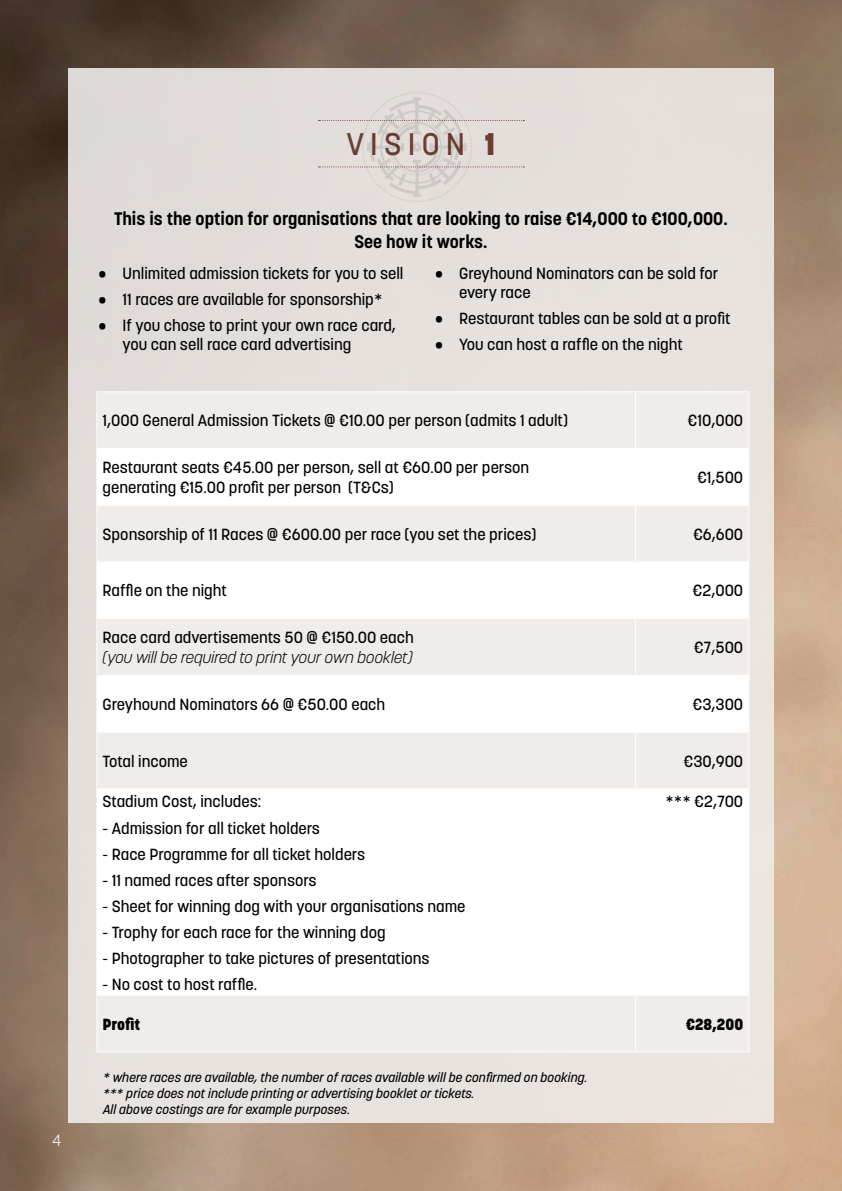
<style>
.page{position:relative;width:842px;height:1191px;background:#fff}
.page>*{position:absolute;margin:0;border:0;box-sizing:border-box;transform-origin:0 0}
.t1{font:500 31px "Korolev";letter-spacing:.2em;color:#6b3e33}
.t2{font:700 18px/23.2px "Korolev";color:#000;text-align:center}
.t3{font:500 16px/19.2px "Korolev";color:#000}
.t4{font:italic 300 16px "Korolev";color:#000}
.t5{font:800 16px "Korolev";color:#000}
.t6{font:300 16px "Korolev";color:#fff}
.t7{font:italic 500 13px/16px "Korolev";color:#000}
.s1{font-weight:800}
</style>
<div class="page">
<img style="left:0;top:0;width:842px;height:1191px">
<div style="left:68px;top:68px;width:706px;height:1055px;background:#e5e0dc"></div>
<svg style="left:319px;top:120px;width:205px;height:1px"></svg>
<svg style="left:319px;top:166px;width:205px;height:1px"></svg>
<img style="left:357px;top:92px;width:121px;height:110px">
<div style="left:97px;top:392px;width:651px;height:659px;background:#efecea"></div>
<svg style="left:97px;top:449px;width:651px;height:545px;fill:#fff"></svg>
<hr style="left:96px;top:391px;width:539px;height:1px;background:#fff">
<hr style="left:96px;top:392px;width:1px;height:56px;background:#fff">
<hr style="left:635px;top:391px;width:114px;height:1px;background:#fff">
<hr style="left:635px;top:392px;width:1px;height:56px;background:#fff">
<hr style="left:748px;top:392px;width:1px;height:56px;background:#fff">
<hr style="left:96px;top:448px;width:539px;height:1px;background:#fff">
<hr style="left:96px;top:449px;width:1px;height:56px;background:#fff">
<hr style="left:635px;top:448px;width:114px;height:1px;background:#fff">
<hr style="left:635px;top:449px;width:1px;height:56px;background:#fff">
<hr style="left:748px;top:449px;width:1px;height:56px;background:#fff">
<hr style="left:96px;top:505px;width:539px;height:1px;background:#fff">
<hr style="left:96px;top:506px;width:1px;height:55px;background:#fff">
<hr style="left:635px;top:505px;width:114px;height:1px;background:#fff">
<hr style="left:635px;top:506px;width:1px;height:55px;background:#fff">
<hr style="left:748px;top:506px;width:1px;height:55px;background:#fff">
<hr style="left:96px;top:561px;width:539px;height:1px;background:#fff">
<hr style="left:96px;top:562px;width:1px;height:56px;background:#fff">
<hr style="left:635px;top:561px;width:114px;height:1px;background:#fff">
<hr style="left:635px;top:562px;width:1px;height:56px;background:#fff">
<hr style="left:748px;top:562px;width:1px;height:56px;background:#fff">
<hr style="left:96px;top:618px;width:539px;height:1px;background:#fff">
<hr style="left:96px;top:619px;width:1px;height:56px;background:#fff">
<hr style="left:635px;top:618px;width:114px;height:1px;background:#fff">
<hr style="left:635px;top:619px;width:1px;height:56px;background:#fff">
<hr style="left:748px;top:619px;width:1px;height:56px;background:#fff">
<hr style="left:96px;top:675px;width:539px;height:1px;background:#fff">
<hr style="left:96px;top:676px;width:1px;height:55px;background:#fff">
<hr style="left:635px;top:675px;width:114px;height:1px;background:#fff">
<hr style="left:635px;top:676px;width:1px;height:55px;background:#fff">
<hr style="left:748px;top:676px;width:1px;height:55px;background:#fff">
<hr style="left:96px;top:731px;width:539px;height:1px;background:#fff">
<hr style="left:96px;top:732px;width:1px;height:56px;background:#fff">
<hr style="left:635px;top:731px;width:114px;height:1px;background:#fff">
<hr style="left:635px;top:732px;width:1px;height:56px;background:#fff">
<hr style="left:748px;top:732px;width:1px;height:56px;background:#fff">
<hr style="left:96px;top:788px;width:539px;height:1px;background:#fff">
<hr style="left:96px;top:789px;width:1px;height:205px;background:#fff">
<hr style="left:635px;top:788px;width:114px;height:1px;background:#fff">
<hr style="left:635px;top:789px;width:1px;height:205px;background:#fff">
<hr style="left:748px;top:789px;width:1px;height:205px;background:#fff">
<hr style="left:96px;top:994px;width:539px;height:1px;background:#fff">
<hr style="left:96px;top:995px;width:1px;height:56px;background:#fff">
<hr style="left:635px;top:994px;width:114px;height:1px;background:#fff">
<hr style="left:635px;top:995px;width:1px;height:56px;background:#fff">
<hr style="left:748px;top:995px;width:1px;height:56px;background:#fff">
<hr style="left:96px;top:1051px;width:539px;height:1px;background:#fff">
<hr style="left:635px;top:1051px;width:114px;height:1px;background:#fff">
<p class="t6" style="left:52px;top:1130px;width:11px">4</p>
<h1 class="t1" style="left:347px;top:125px;width:150px">VISION <span class="s1">1</span></h1>
<p class="t2" style="left:114px;top:207px;width:615px">This is the option for organisations that are looking to raise €14,000 to €100,000.<br>See how it works.</p>
<p class="t3" style="left:99px;top:263px;width:307px">• Unlimited admission tickets for you to sell</p>
<p class="t3" style="left:99px;top:290px;width:285px">• 11 races are available for sponsorship*</p>
<p class="t3" style="left:123px;top:316px;width:275px;text-indent:-24px">• If you chose to print your own race card, you can sell race card advertising</p>
<p class="t3" style="left:459px;top:263px;width:261px;text-indent:-24px">• Greyhound Nominators can be sold for every race</p>
<p class="t3" style="left:435px;top:309px;width:297px">• Restaurant tables can be sold at a profit</p>
<p class="t3" style="left:435px;top:335px;width:249px">• You can host a raffle on the night</p>
<p class="t3" style="left:103px;top:411px;width:467px">1,000 General Admission Tickets @ €10.00 per person (admits 1 adult)</p>
<p class="t3" style="left:688px;top:411px;width:57px">€10,000</p>
<p class="t3" style="left:103px;top:457px;width:428px;line-height:20px">Restaurant seats €45.00 per person, sell at €60.00 per person generating €15.00 profit per person (T&amp;Cs)</p>
<p class="t3" style="left:697px;top:468px;width:48px">€1,500</p>
<p class="t3" style="left:103px;top:524px;width:435px">Sponsorship of 11 Races @ €600.00 per race (you set the prices)</p>
<p class="t3" style="left:693px;top:524px;width:52px">€6,600</p>
<p class="t3" style="left:103px;top:581px;width:126px">Raffle on the night</p>
<p class="t3" style="left:693px;top:581px;width:52px">€2,000</p>
<p class="t3" style="left:103px;top:628px;width:313px">Race card advertisements 50 @ €150.00 each</p>
<p class="t4" style="left:103px;top:647px;width:312px">(you will be required to print your own booklet)</p>
<p class="t3" style="left:694px;top:638px;width:51px">€7,500</p>
<p class="t3" style="left:103px;top:694px;width:284px">Greyhound Nominators 66 @ €50.00 each</p>
<p class="t3" style="left:693px;top:694px;width:52px">€3,300</p>
<p class="t3" style="left:103px;top:751px;width:87px">Total income</p>
<p class="t3" style="left:683px;top:751px;width:61px">€30,900</p>
<p class="t3" style="left:103px;top:791px;width:160px">Stadium Cost, includes:</p>
<p class="t3" style="left:103px;top:818px;width:219px">- Admission for all ticket holders</p>
<p class="t3" style="left:103px;top:844px;width:264px">- Race Programme for all ticket holders</p>
<p class="t3" style="left:103px;top:870px;width:215px">- 11 named races after sponsors</p>
<p class="t3" style="left:103px;top:896px;width:365px">- Sheet for winning dog with your organisations name</p>
<p class="t3" style="left:103px;top:922px;width:285px">- Trophy for each race for the winning dog</p>
<p class="t3" style="left:103px;top:948px;width:329px">- Photographer to take pictures of presentations</p>
<p class="t3" style="left:103px;top:974px;width:156px">- No cost to host raffle.</p>
<p class="t3" style="left:666px;top:791px;width:79px">*** €2,700</p>
<p class="t5" style="left:103px;top:1014px;width:39px">Profit</p>
<p class="t5" style="left:686px;top:1014px;width:59px">€28,200</p>
<p class="t7" style="left:103px;top:1069px;width:486px">* where races are available, the number of races available will be confirmed on booking. *** price does not include printing or advertising booklet or tickets.<br>All above costings are for example purposes.</p>
</div>
